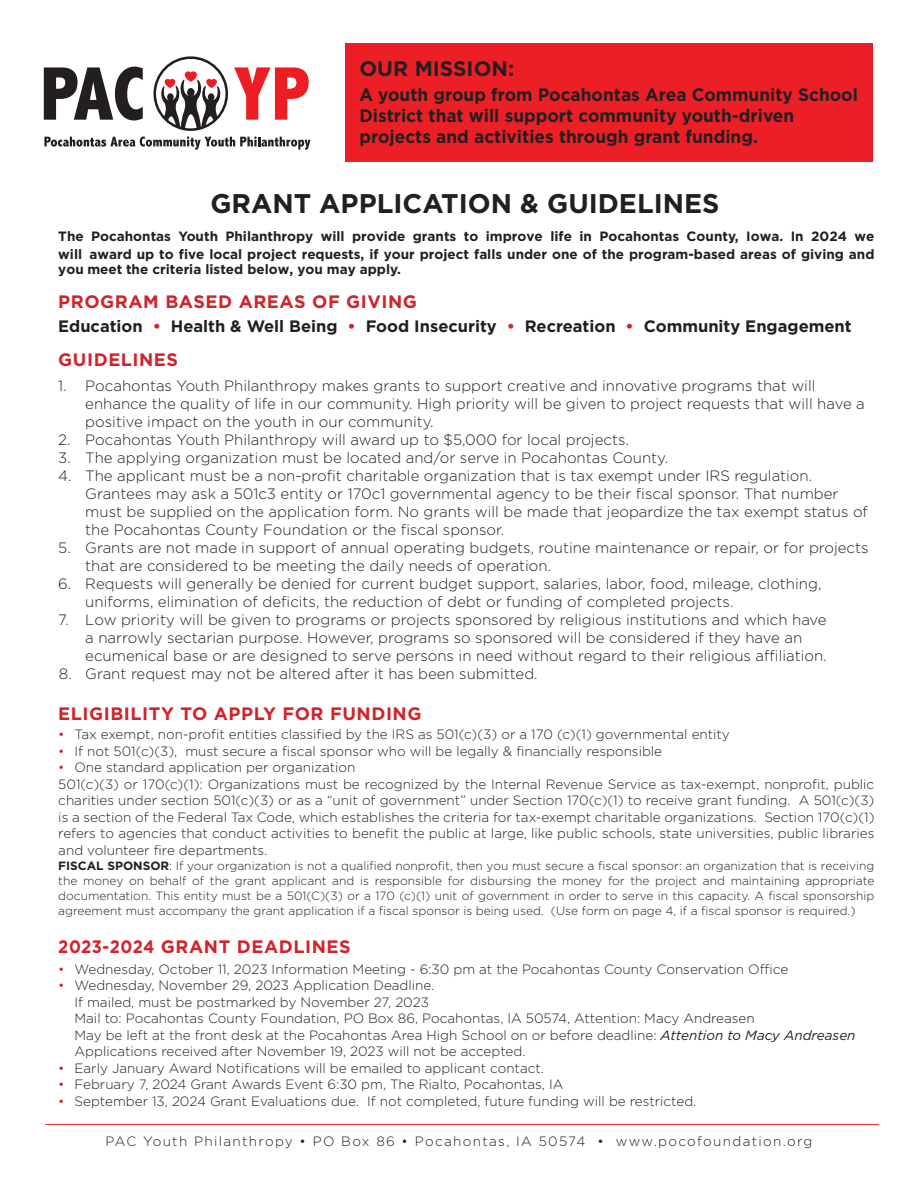
<style>
.page{position:relative;width:918px;height:1188px;background:#fff}
.page>*{position:absolute;margin:0;border:0;box-sizing:border-box;transform-origin:0 0}
.t1{font:700 27px "Gotham";color:#231f20}
.t2{font:700 21px "Gotham";color:#231f20}
.t3{font:700 18px/21px "Gotham";color:#231f20;scale:.96 1}
.t4{font:700 18px "Gotham";letter-spacing:.03em;color:#d1232a}
.t5{font:700 18px "Gotham";letter-spacing:.03em;color:#d1232a;scale:.91 1}
.t6{font:700 16.5px "Gotham";color:#231f20}
.t7{font:300 15px/18px "Gotham";color:#231f20}
.t8{font:300 13.5px/16.5px "Gotham";color:#231f20}
.t9{font:700 13.5px/17.7px "Gotham";color:#231f20}
.t10{font:300 13.5px "Gotham";letter-spacing:.1em;color:#231f20}
.t11{font:300 12px/15px "Gotham";color:#231f20;text-align:justify}
.s1{color:#d1232a}
.s2{font-weight:700}
.s3{font-weight:400;font-style:italic}
</style>
<div class="page">
<hr style="left:45px;top:1124px;width:834px;height:1px;background:#ed1f26">
<svg style="left:44px;top:67px;width:99px;height:53px"></svg>
<svg style="left:234px;top:67px;width:75px;height:53px"></svg>
<svg style="left:154px;top:56px;width:74px;height:75px"></svg>
<svg style="left:44px;top:137px;width:266px;height:13px"></svg>
<div style="left:346px;top:44px;width:527px;height:118px;background:#ed1f26"></div>
<h2 class="t2" style="left:359px;top:56px;width:156px">OUR MISSION:</h2>
<h3 class="t3" style="left:359px;top:83px;width:521px">A youth group from Pocahontas Area Community School<br>District that will support community youth-driven projects and activities through grant funding.</h3>
<h1 class="t1" style="left:210px;top:188px;width:511px">GRANT APPLICATION &amp; GUIDELINES</h1>
<p class="t9" style="left:58px;top:227px;width:818px">The Pocahontas Youth Philanthropy will provide grants to improve life in Pocahontas County, Iowa. In 2024 we will award up to five local project requests, if your project falls under one of the program-based areas of giving and</p>
<p class="t9" style="left:58px;top:260px;width:344px">you meet the criteria listed below, you may apply.</p>
<h3 class="t4" style="left:58px;top:291px;width:360px">PROGRAM BASED AREAS OF GIVING</h3>
<p class="t6" style="left:58px;top:317px;width:795px">Education <span class="s1">•</span> Health &amp; Well Being <span class="s1">•</span> Food Insecurity <span class="s1">•</span> Recreation <span class="s1">•</span> Community Engagement</p>
<h3 class="t4" style="left:58px;top:350px;width:121px">GUIDELINES</h3>
<p class="t7" style="left:85px;top:376px;width:781px;text-indent:-27px">1. Pocahontas Youth Philanthropy makes grants to support creative and innovative programs that will enhance the quality of life in our community. High priority will be given to project requests that will have a positive impact on the youth in our community.</p>
<p class="t7" style="left:58px;top:430px;width:572px">2. Pocahontas Youth Philanthropy will award up to $5,000 for local projects.</p>
<p class="t7" style="left:58px;top:448px;width:611px">3. The applying organization must be located and/or serve in Pocahontas County.</p>
<p class="t7" style="left:85px;top:466px;width:784px;text-indent:-27px">4. The applicant must be a non-profit charitable organization that is tax exempt under IRS regulation.<br>Grantees may ask a 501c3 entity or 170c1 governmental agency to be their fiscal sponsor. That number must be supplied on the application form. No grants will be made that jeopardize the tax exempt status of the Pocahontas County Foundation or the fiscal sponsor.</p>
<p class="t7" style="left:85px;top:538px;width:785px;text-indent:-27px">5. Grants are not made in support of annual operating budgets, routine maintenance or repair, or for projects that are considered to be meeting the daily needs of operation.</p>
<p class="t7" style="left:85px;top:574px;width:738px;text-indent:-27px">6. Requests will generally be denied for current budget support, salaries, labor, food, mileage, clothing, uniforms, elimination of deficits, the reduction of debt or funding of completed projects.</p>
<p class="t7" style="left:85px;top:610px;width:743px;text-indent:-27px">7. Low priority will be given to programs or projects sponsored by religious institutions and which have a narrowly sectarian purpose. However, programs so sponsored will be considered if they have an ecumenical base or are designed to serve persons in need without regard to their religious affiliation.</p>
<p class="t7" style="left:59px;top:664px;width:480px">8. Grant request may not be altered after it has been submitted.</p>
<h3 class="t4" style="left:58px;top:704px;width:365px">ELIGIBILITY TO APPLY FOR FUNDING</h3>
<p class="t8" style="left:58px;top:726px;width:673px"><span class="s1">•</span> Tax exempt, non-profit entities classified by the IRS as 501(c)(3) or a 170 (c)(1) governmental entity</p>
<p class="t8" style="left:58px;top:742px;width:605px"><span class="s1">•</span> If not 501(c)(3), must secure a fiscal sponsor who will be legally &amp; financially responsible</p>
<p class="t8" style="left:58px;top:759px;width:818px"><span class="s1">•</span> One standard application per organization<br>501(c)(3) or 170(c)(1): Organizations must be recognized by the Internal Revenue Service as tax-exempt, nonprofit, public charities under section 501(c)(3) or as a “unit of government” under Section 170(c)(1) to receive grant funding. A 501(c)(3) is a section of the Federal Tax Code, which establishes the criteria for tax-exempt charitable organizations. Section 170(c)(1) refers to agencies that conduct activities to benefit the public at large, like public schools, state universities, public libraries and volunteer fire departments.</p>
<p class="t11" style="left:58px;top:858px;width:818px"><span class="s2">FISCAL SPONSOR</span>: If your organization is not a qualified nonprofit, then you must secure a fiscal sponsor: an organization that is receiving the money on behalf of the grant applicant and is responsible for disbursing the money for the project and maintaining appropriate documentation. This entity must be a 501(C)(3) or a 170 (c)(1) unit of government in order to serve in this capacity. A fiscal sponsorship agreement must accompany the grant application if a fiscal sponsor is being used. (Use form on page 4, if a fiscal sponsor is required.)</p>
<h3 class="t5" style="left:58px;top:937px;width:323px">2023-2024 GRANT DEADLINES</h3>
<p class="t8" style="left:58px;top:960px;width:731px"><span class="s1">•</span> Wednesday, October 11, 2023 Information Meeting - 6:30 pm at the Pocahontas County Conservation Office</p>
<p class="t8" style="left:75px;top:977px;width:783px;text-indent:-16px"><span class="s1">•</span> Wednesday, November 29, 2023 Application Deadline.<br>If mailed, must be postmarked by November 27, 2023<br>Mail to: Pocahontas County Foundation, PO Box 86, Pocahontas, IA 50574, Attention: Macy Andreasen<br>May be left at the front desk at the Pocahontas Area High School on or before deadline: <span class="s3">Attention to Macy Andreasen </span>Applications received after November 19, 2023 will not be accepted.</p>
<p class="t8" style="left:58px;top:1059px;width:487px"><span class="s1">•</span> Early January Award Notifications will be emailed to applicant contact.</p>
<p class="t8" style="left:58px;top:1076px;width:507px"><span class="s1">•</span> February 7, 2024 Grant Awards Event 6:30 pm, The Rialto, Pocahontas, IA</p>
<p class="t8" style="left:58px;top:1092px;width:640px"><span class="s1">•</span> September 13, 2024 Grant Evaluations due. If not completed, future funding will be restricted.</p>
<p class="t10" style="left:106px;top:1134px;width:708px">PAC Youth Philanthropy • PO Box 86 • Pocahontas, IA 50574 • www.pocofoundation.org</p>
</div>
